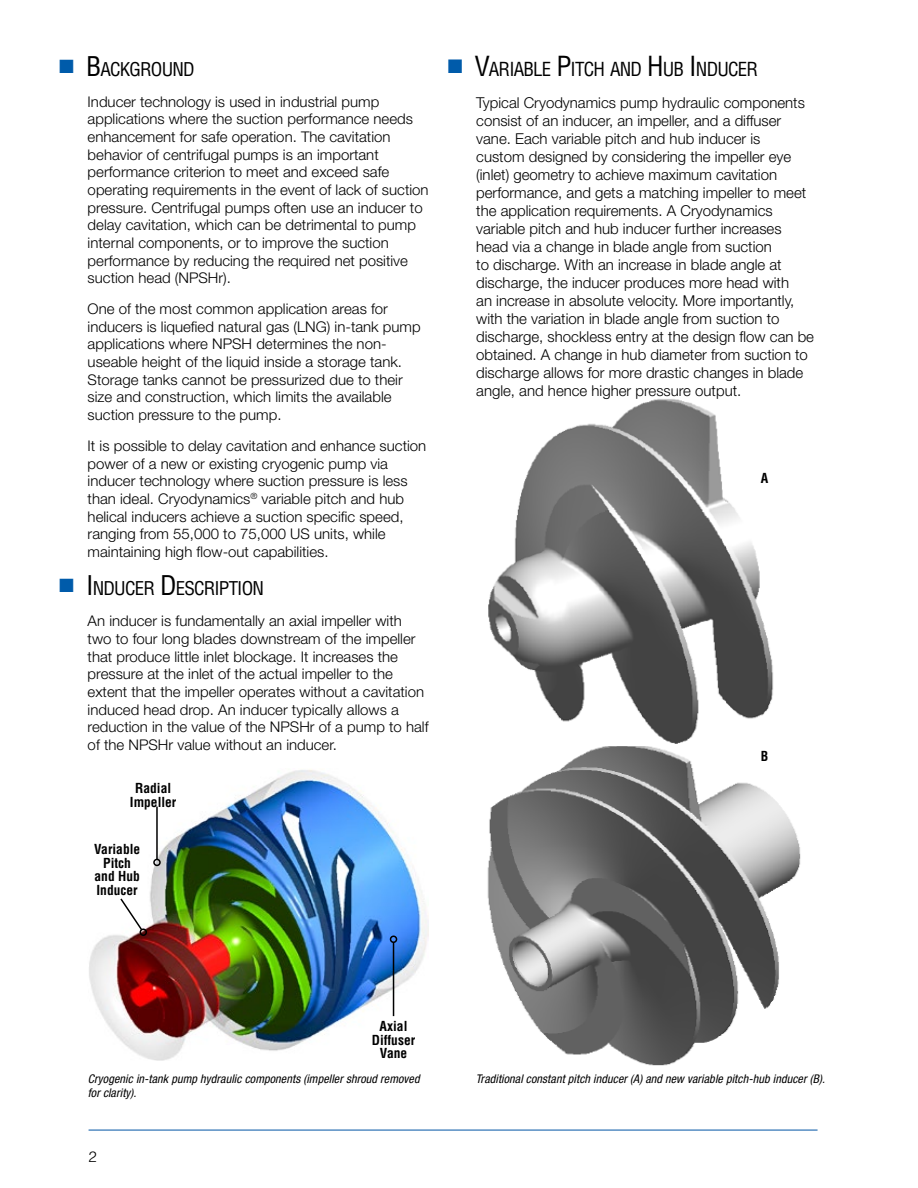
<style>
.page{position:relative;width:918px;height:1188px;background:#fff}
.page>*{position:absolute;margin:0;border:0;box-sizing:border-box;transform-origin:0 0}
.t1{font:condensed 18.9px "Helvetica";letter-spacing:-.045em;color:#000}
.t2{font:condensed 18.6px "Helvetica";letter-spacing:-.045em;color:#000}
.t3{font:300 15px/18px "Helvetica Neue";color:#000}
.t4{font:300 15px "Helvetica";color:#000}
.t5{font:300 14.7px/17.7px "Helvetica Neue";color:#000}
.t6{font:700 condensed 13.5px/13.5px "Helvetica";color:#000;text-align:center}
.t7{font:italic condensed 12px/14.4px "Helvetica Neue LT Com";letter-spacing:.01em;color:#000}
.s1{font-size:26.55px}
.s2{font-size:27px}
</style>
<div class="page">
<hr style="left:89px;top:1130px;width:729px;height:1px;background:#0054a4">
<img style="left:487px;top:746px;width:314px;height:320px">
<img style="left:89px;top:770px;width:340px;height:290px">
<img style="left:488px;top:399px;width:286px;height:345px">
<hr style="left:393px;top:942px;width:1px;height:74px;background:#000">
<div style="left:390px;top:936px;width:7px;height:7px;border:2px solid #000;border-radius:50%"></div>
<svg style="left:119px;top:897px;width:25px;height:35px"></svg>
<div style="left:140px;top:928px;width:7px;height:8px;border:2px solid #000;border-radius:50%"></div>
<hr style="left:156px;top:807px;width:2px;height:52px;background:#000">
<div style="left:153px;top:859px;width:8px;height:7px;border:2px solid #000;border-radius:50%"></div>
<p class="t2" style="left:59px;top:57px;width:137px"><sup>■</sup> <span class="s1">B</span>ACKGROUND</p>
<p class="t5" style="left:88px;top:92px;width:342px">Inducer technology is used in industrial pump applications where the suction performance needs enhancement for safe operation. The cavitation behavior of centrifugal pumps is an important performance criterion to meet and exceed safe operating requirements in the event of lack of suction pressure. Centrifugal pumps often use an inducer to delay cavitation, which can be detrimental to pump internal components, or to improve the suction performance by reducing the required net positive suction head (NPSHr).</p>
<p class="t5" style="left:88px;top:300px;width:335px">One of the most common application areas for inducers is liquefied natural gas (LNG) in-tank pump applications where NPSH determines the non&shy;useable height of the liquid inside a storage tank.<br>Storage tanks cannot be pressurized due to their size and construction, which limits the available suction pressure to the pump.</p>
<p class="t5" style="left:88px;top:437px;width:340px">It is possible to delay cavitation and enhance suction power of a new or existing cryogenic pump via inducer technology where suction pressure is less than ideal. Cryodynamics<sup>®</sup> variable pitch and hub helical inducers achieve a suction specific speed, ranging from 55,000 to 75,000 US units, while maintaining high flow-out capabilities.</p>
<p class="t2" style="left:59px;top:577px;width:206px"><sup>■</sup> <span class="s1">I</span>NDUCER <span class="s1">D</span>ESCRI PTION</p>
<p class="t5" style="left:88px;top:612px;width:342px">An inducer is fundamentally an axial impeller with two to four long blades downstream of the impeller that produce little inlet blockage. It increases the pressure at the inlet of the actual impeller to the extent that the impeller operates without a cavitation induced head drop. An inducer typically allows a reduction in the value of the NPSHr of a pump to half of the NPSHr value without an inducer.</p>
<p class="t6" style="left:130px;top:781px;width:48px">Radial<br>Impeller</p>
<p class="t6" style="left:94px;top:843px;width:48px">Variable<br>Pitch and Hub<br>Inducer</p>
<p class="t1" style="left:448px;top:57px;width:312px"><sup>■</sup> <span class="s2">V</span>ARIABLE <span class="s2">P</span>ITCH AND <span class="s2">H</span> UB <span class="s2">I</span>NDUCER</p>
<p class="t3" style="left:476px;top:93px;width:339px">Typical Cryodynamics pump hydraulic components consist of an inducer, an impeller, and a diffuser vane. Each variable pitch and hub inducer is<br>custom designed by considering the impeller eye (inlet) geometry to achieve maximum cavitation performance, and gets a matching impeller to meet the application requirements. A Cryodynamics variable pitch and hub inducer further increases head via a change in blade angle from suction<br>to discharge. With an increase in blade angle at discharge, the inducer produces more head with<br>an increase in absolute velocity. More importantly, with the variation in blade angle from suction to discharge, shockless entry at the design flow can be obtained. A change in hub diameter from suction to discharge allows for more drastic changes in blade angle, and hence higher pressure output.</p>
<p class="t6" style="left:761px;top:471px;width:9px">A</p>
<p class="t6" style="left:761px;top:750px;width:9px">B</p>
<p class="t6" style="left:372px;top:1019px;width:45px">Axial<br>Diffuser<br>Vane</p>
<p class="t7" style="left:88px;top:1071px;width:333px">Cryogenic in-tank pump hydraulic components (impeller shroud removed for clarity).</p>
<p class="t7" style="left:476px;top:1071px;width:351px">Traditional constant pitch inducer (A) and new variable pitch-hub inducer (B).</p>
<p class="t4" style="left:89px;top:1147px;width:10px">2</p>
</div>
